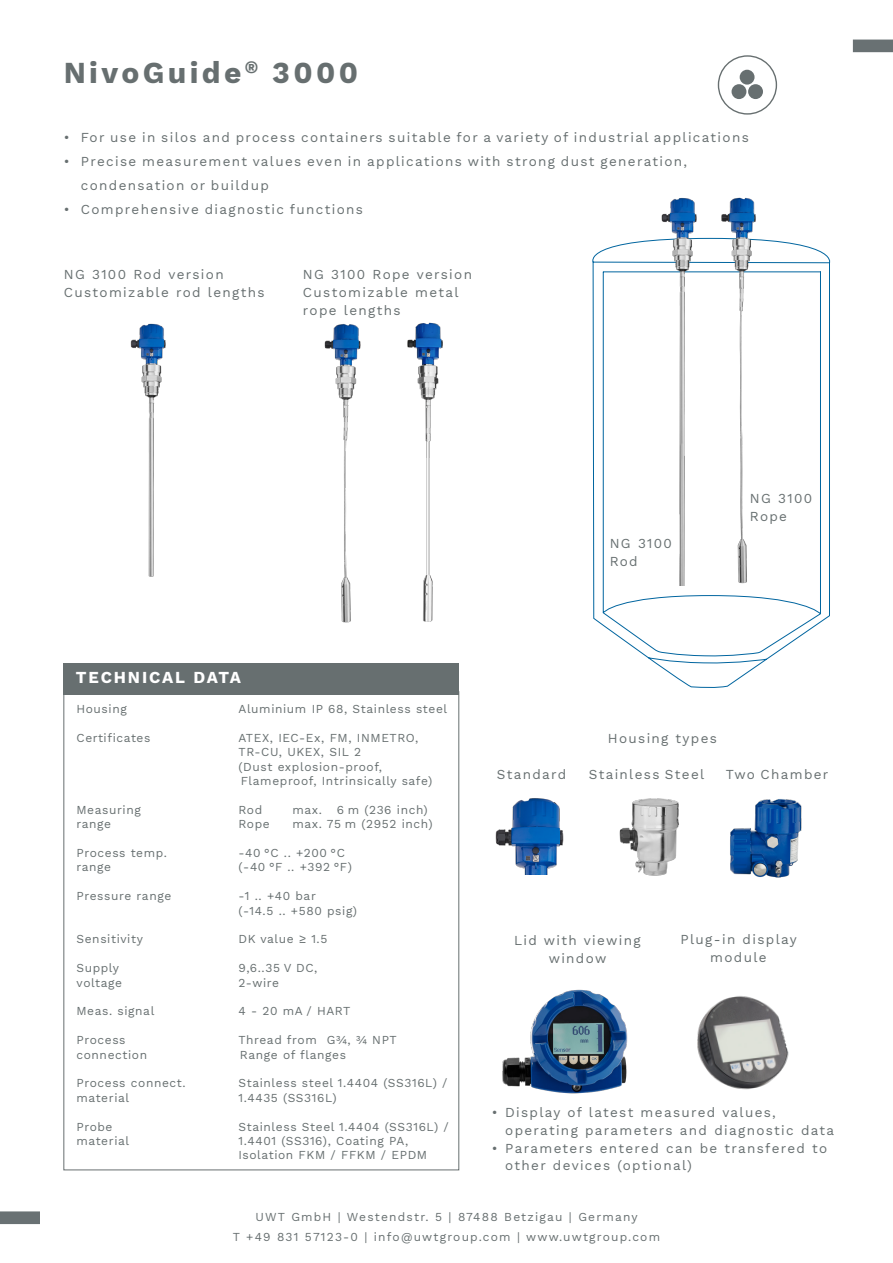
<style>
.page{position:relative;width:893px;height:1263px;background:#fff}
.page>*{position:absolute;margin:0;border:0;box-sizing:border-box;transform-origin:0 0}
.t1{font:30px "Work Sans";letter-spacing:.115em;color:#676f70}
.t2{font:16.5px "Work Sans";letter-spacing:.115em;color:#fff}
.t3{font:13.5px/18px "Work Sans";letter-spacing:.1em;color:#676f70}
.t4{font:12px/14.4px "Work Sans";letter-spacing:.05em;color:#676f70}
.t5{font:12px/19.8px "Work Sans";letter-spacing:.1em;color:#676f70;text-align:center}
</style>
<div class="page">
<img style="left:130px;top:323px;width:36px;height:254px">
<img style="left:324px;top:324px;width:37px;height:299px">
<img style="left:502px;top:989px;width:79px;height:105px">
<img style="left:423px;top:458px;width:10px;height:164px">
<img style="left:407px;top:322px;width:36px;height:136px">
<img style="left:495px;top:798px;width:69px;height:77px">
<svg style="left:853px;top:40px;width:40px;height:12px"></svg>
<svg style="left:0;top:1211px;width:40px;height:13px"></svg>
<svg style="left:718px;top:55px;width:59px;height:60px"></svg>
<svg style="left:581px;top:241px;width:250px;height:852px"></svg>
<img style="left:638px;top:198px;width:55px;height:388px">
<img style="left:693px;top:197px;width:93px;height:434px">
<div style="left:64px;top:663px;width:395px;height:31px;background:#676f70"></div>
<h1 class="t1" style="left:64px;top:50px;width:296px">NivoGuide<sup>®</sup> 3000</h1>
<p class="t3" style="left:64px;top:128px;width:686px">• For use in silos and process containers suitable for a variety of industrial applications</p>
<p class="t3" style="left:81px;top:149px;width:608px;line-height:24px;text-indent:-17px">• Precise measurement values even in applications with strong dust generation, condensation or buildup</p>
<p class="t3" style="left:64px;top:200px;width:301px">• Comprehensive diagnostic functions</p>
<p class="t3" style="left:64px;top:265px;width:202px">NG 3100 Rod version<br>Customizable rod lengths</p>
<p class="t3" style="left:303px;top:265px;width:171px">NG 3100 Rope version<br>Customizable metal rope lengths</p>
<h2 class="t2" style="left:76px;top:665px;width:166px">TECHNICAL DATA</h2>
<p class="t4" style="left:76px;top:701px;width:52px">Housing</p>
<p class="t4" style="left:238px;top:701px;width:210px">Aluminium IP 68, Stainless steel</p>
<p class="t4" style="left:76px;top:730px;width:75px">Certificates</p>
<p class="t4" style="left:238px;top:730px;width:195px">ATEX, IEC-Ex, FM, INMETRO,<br>TR-CU, UKEX, SIL 2<br>(Dust explosion-proof,<br>Flameproof, Intrinsically safe)</p>
<p class="t4" style="left:76px;top:802px;width:66px">Measuring</p>
<p class="t4" style="left:238px;top:802px;width:25px">Rod</p>
<p class="t4" style="left:292px;top:802px;width:137px">max. 6 m (236 inch)</p>
<p class="t4" style="left:76px;top:816px;width:36px">range</p>
<p class="t4" style="left:238px;top:816px;width:33px">Rope</p>
<p class="t4" style="left:292px;top:816px;width:142px">max. 75 m (2952 inch)</p>
<p class="t4" style="left:76px;top:845px;width:92px">Process temp.</p>
<p class="t4" style="left:238px;top:845px;width:108px">-40 °C .. +200 °C</p>
<p class="t4" style="left:76px;top:859px;width:36px">range</p>
<p class="t4" style="left:238px;top:859px;width:115px">(-40 °F .. +392 °F)</p>
<p class="t4" style="left:76px;top:888px;width:96px">Pressure range</p>
<p class="t4" style="left:238px;top:888px;width:120px">-1 .. +40 bar<br>(-14.5 .. +580 psig)</p>
<p class="t4" style="left:76px;top:931px;width:68px">Sensitivity</p>
<p class="t4" style="left:238px;top:931px;width:90px">DK value ≥ 1.5</p>
<p class="t4" style="left:76px;top:960px;width:44px">Supply</p>
<p class="t4" style="left:238px;top:960px;width:80px">9,6..35 V DC,</p>
<p class="t4" style="left:76px;top:975px;width:47px">voltage</p>
<p class="t4" style="left:238px;top:975px;width:42px">2-wire</p>
<p class="t4" style="left:76px;top:1003px;width:79px">Meas. signal</p>
<p class="t4" style="left:238px;top:1003px;width:114px">4 - 20 mA / HART</p>
<p class="t4" style="left:76px;top:1032px;width:51px">Process</p>
<p class="t4" style="left:238px;top:1032px;width:160px">Thread from G¾, ¾ NPT</p>
<p class="t4" style="left:76px;top:1047px;width:72px">connection</p>
<p class="t4" style="left:240px;top:1047px;width:108px">Range of flanges</p>
<p class="t4" style="left:76px;top:1075px;width:111px">Process connect.</p>
<p class="t4" style="left:238px;top:1075px;width:210px">Stainless steel 1.4404 (SS316L) /</p>
<p class="t4" style="left:76px;top:1090px;width:54px">material</p>
<p class="t4" style="left:238px;top:1090px;width:100px">1.4435 (SS316L)</p>
<p class="t4" style="left:76px;top:1119px;width:38px">Probe</p>
<p class="t4" style="left:238px;top:1119px;width:212px">Stainless Steel 1.4404 (SS316L) /</p>
<p class="t4" style="left:76px;top:1133px;width:54px">material</p>
<p class="t4" style="left:238px;top:1133px;width:190px">1.4401 (SS316), Coating PA,<br>Isolation FKM / FFKM / EPDM</p>
<p class="t3" style="left:610px;top:534px;width:64px">NG 3100<br>Rod</p>
<p class="t3" style="left:750px;top:489px;width:64px">NG 3100<br>Rope</p>
<p class="t3" style="left:608px;top:729px;width:110px">Housing types</p>
<p class="t3" style="left:497px;top:765px;width:71px">Standard</p>
<p class="t3" style="left:589px;top:765px;width:117px">Stainless Steel</p>
<p class="t3" style="left:726px;top:765px;width:104px">Two Chamber</p>
<p class="t3" style="left:514px;top:931px;width:128px;text-align:center">Lid with viewing window</p>
<p class="t3" style="left:680px;top:929px;width:118px;text-align:center">Plug-in display module</p>
<p class="t3" style="left:505px;top:1102px;width:331px;text-indent:-14px">• Display of latest measured values, operating parameters and diagnostic data</p>
<p class="t3" style="left:505px;top:1138px;width:324px;text-indent:-14px">• Parameters entered can be transfered to other devices (optional)</p>
<p class="t5" style="left:233px;top:1206px;width:429px">UWT GmbH | Westendstr. 5 | 87488 Betzigau | Germany<br>T +49 831 57123-0 | info@uwtgroup.com | www.uwtgroup.com</p>
</div>
